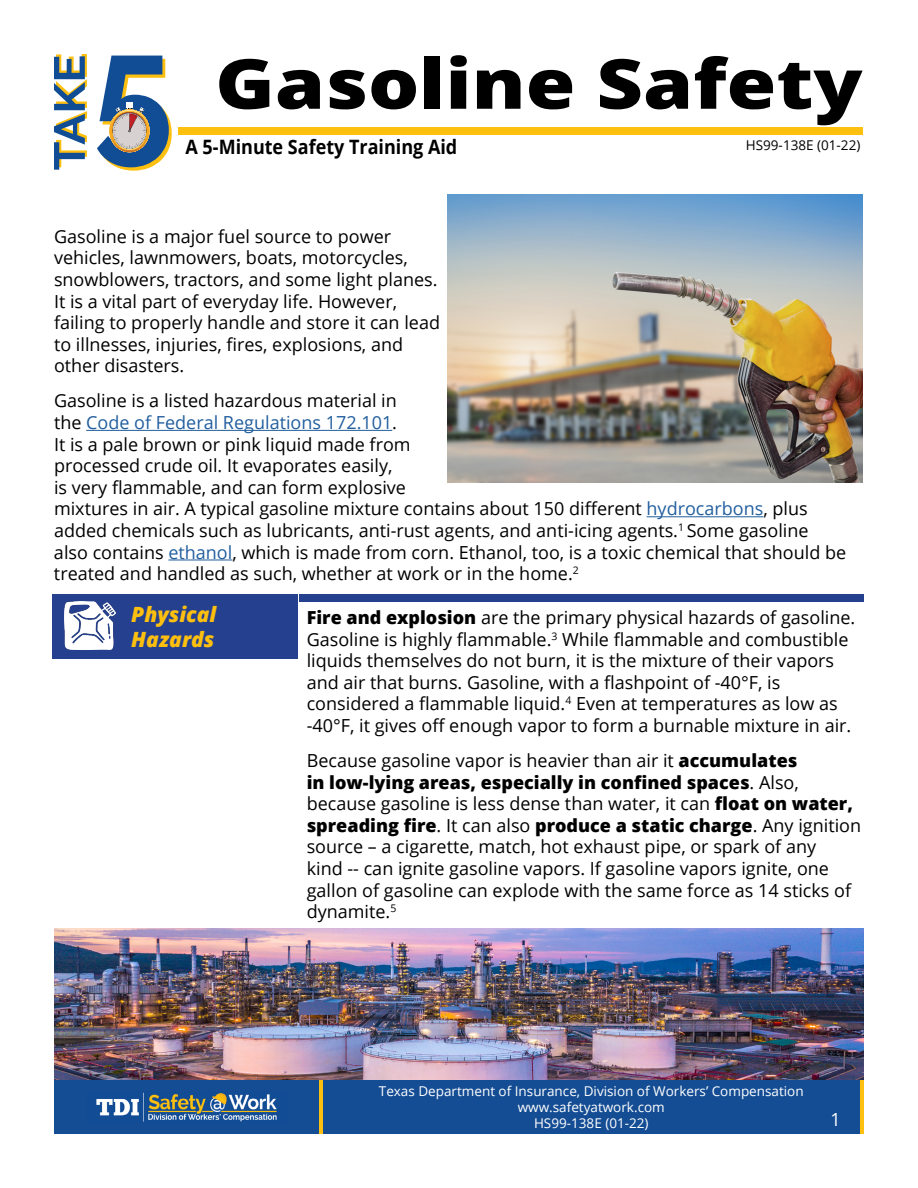
<style>
.page{position:relative;width:918px;height:1188px;background:#fff}
.page>*{position:absolute;margin:0;border:0;box-sizing:border-box;transform-origin:0 0}
.t1{font:800 69px "Open Sans";color:#000;scale:1.17 1}
.t2{font:italic 800 21px/25.2px "Open Sans";color:#fec00f}
.t3{font:700 19.8px "Open Sans";color:#000;scale:.91 1}
.t4{font:18px/21.6px "Open Sans";color:#000}
.t5{font:18px "Open Sans";color:#fff}
.t6{font:13.5px/16.2px "Open Sans";color:#fff;text-align:center}
.t7{font:13.5px "Open Sans";color:#000}
.s1{color:#215e9e}
.s2{font-weight:800}
</style>
<div class="page">
<div style="left:54px;top:1080px;width:810px;height:54px;background:#154d94"></div>
<hr style="left:860px;top:1080px;width:4px;height:54px;background:#fec00f">
<hr style="left:319px;top:1080px;width:4px;height:54px;background:#fec00f">
<div style="left:299px;top:594px;width:565px;height:7px;background:#25408f"></div>
<div style="left:178px;top:128px;width:685px;height:7px;background:#fec00f"></div>
<hr style="left:86px;top:430px;width:306px;height:1px;background:#215e9e">
<hr style="left:647px;top:516px;width:116px;height:1px;background:#215e9e">
<hr style="left:168px;top:560px;width:64px;height:1px;background:#215e9e">
<svg style="left:54px;top:54px;width:33px;height:116px"></svg>
<svg style="left:97px;top:56px;width:75px;height:115px"></svg>
<img style="left:448px;top:194px;width:415px;height:289px">
<div style="left:53px;top:594px;width:245px;height:65px;background:#25408f"></div>
<img style="left:65px;top:601px;width:50px;height:49px">
<img style="left:54px;top:929px;width:810px;height:151px">
<img style="left:96px;top:1092px;width:181px;height:30px">
<h1 class="t1" style="left:215px;top:31px;width:555px">Gasoline Safety</h1>
<h1 class="t3" style="left:186px;top:132px;width:300px">A 5-Minute Safety Training Aid</h1>
<p class="t7" style="left:746px;top:136px;width:116px">HS99-138E (01-22)</p>
<p class="t4" style="left:54px;top:225px;width:388px">Gasoline is a major fuel source to power vehicles, lawnmowers, boats, motorcycles, snowblowers, tractors, and some light planes.<br>It is a vital part of everyday life. However, failing to properly handle and store it can lead</p>
<p class="t4" style="left:54px;top:333px;width:351px">to illnesses, injuries, fires, explosions, and</p>
<p class="t4" style="left:54px;top:355px;width:132px">other disasters.</p>
<p class="t4" style="left:54px;top:390px;width:358px">Gasoline is a listed hazardous material in the <span class="s1">Code of Federal Regulations 172.101</span>.<br>It is a pale brown or pink liquid made from processed crude oil. It evaporates easily,</p>
<p class="t4" style="left:54px;top:476px;width:794px">is very flammable, and can form explosive<br>mixtures in air. A typical gasoline mixture contains about 150 different <span class="s1">hydrocarbons</span>, plus added chemicals such as lubricants, anti-rust agents, and anti-icing agents.<sup>1</sup> Some gasoline also contains <span class="s1">ethanol</span>, which is made from corn. Ethanol, too, is a toxic chemical that should be treated and handled as such, whether at work or in the home.<sup>2</sup></p>
<h2 class="t2" style="left:131px;top:601px;width:87px">Physical<br>Hazards</h2>
<p class="t4" style="left:307px;top:606px;width:550px"><span class="s2">Fire and explosion</span> are the primary physical hazards of gasoline.</p>
<p class="t4" style="left:307px;top:628px;width:543px">Gasoline is highly flammable.<sup>3</sup> While flammable and combustible</p>
<p class="t4" style="left:307px;top:649px;width:529px">liquids themselves do not burn, it is the mixture of their vapors</p>
<p class="t4" style="left:307px;top:671px;width:546px">and air that burns. Gasoline, with a flashpoint of -40°F, is considered a flammable liquid.<sup>4</sup> Even at temperatures as low as -40°F, it gives off enough vapor to form a burnable mixture in air.</p>
<p class="t4" style="left:307px;top:749px;width:556px">Because gasoline vapor is heavier than air it <span class="s2">accumulates<br>in low-lying areas, especially in confined spaces</span>. Also, because gasoline is less dense than water, it can <span class="s2">float on water, spreading fire</span>. It can also <span class="s2">produce a static charge</span>. Any ignition source – a cigarette, match, hot exhaust pipe, or spark of any<br>kind -- can ignite gasoline vapors. If gasoline vapors ignite, one gallon of gasoline can explode with the same force as 14 sticks of dynamite.<sup>5</sup></p>
<p class="t6" style="left:379px;top:1083px;width:426px">Texas Department of Insurance, Division of Workers’ Compensation www.safetyatwork.com<br>HS99-138E (01-22)</p>
<p class="t5" style="left:831px;top:1107px;width:12px">1</p>
</div>
